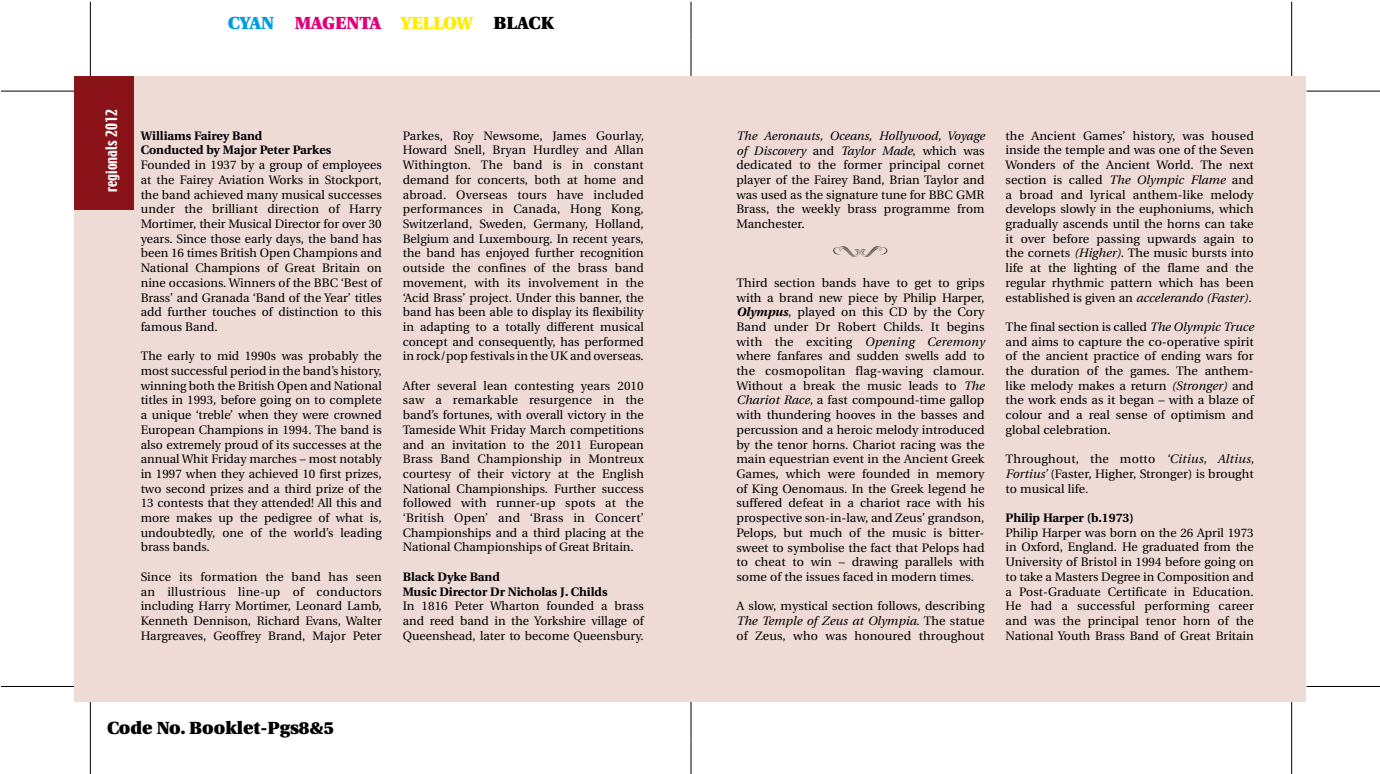
<style>
.page{position:relative;width:1380px;height:774px;background:#fff}
.page>*{position:absolute;margin:0;border:0;box-sizing:border-box;transform-origin:0 0}
.t1{font:900 17.5px "Utopia";color:#e2007a}
.t2{font:900 17.5px "Utopia";color:#000}
.t3{font:15.75px "Nymphette";color:#000}
.t4{font:14px "Techno";color:#fff}
.t5{font:12.25px/14.7px "Utopia";color:#000;text-align:justify}
.t6{font:700 12.25px/14.7px "Utopia";color:#000}
.s1{color:#009ee0}
.s2{color:#ffed00}
.s3{color:#000}
.s4{font-style:italic}
.s5{font-weight:700;font-style:italic}
</style>
<div class="page">
<hr style="left:90px;top:2px;width:1px;height:74px;background:#000">
<hr style="left:90px;top:701px;width:1px;height:73px;background:#000">
<hr style="left:1px;top:91px;width:74px;height:1px;background:#000">
<hr style="left:1px;top:686px;width:74px;height:1px;background:#000">
<svg style="left:690px;top:2px;width:1px;height:74px"></svg>
<svg style="left:690px;top:701px;width:1px;height:73px"></svg>
<hr style="left:1290px;top:2px;width:1px;height:74px;background:#000">
<hr style="left:1306px;top:91px;width:73px;height:1px;background:#000">
<hr style="left:1306px;top:686px;width:73px;height:1px;background:#000">
<hr style="left:1290px;top:701px;width:1px;height:73px;background:#000">
<div style="left:74px;top:76px;width:616px;height:625px;background:#eedbd6"></div>
<div style="left:690px;top:76px;width:615px;height:625px;background:#eedbd6"></div>
<div style="left:74px;top:76px;width:60px;height:134px;background:#891319"></div>
<h1 class="t1" style="left:228px;top:13px;width:327px"><span class="s1">CYAN</span> MAGENTA <span class="s2">YELLOW</span> <span class="s3">BLACK</span></h1>
<p class="t4" style="left:102px;top:192px;width:84px;rotate:-90deg">regionals 2012</p>
<p class="t6" style="left:141px;top:128px;width:192px">Williams Fairey Band<br>Conducted by Major Peter Parkes</p>
<p class="t5" style="left:141px;top:158px;width:242px">Founded in 1937 by a group of employees at the Fairey Aviation Works in Stockport, the band achieved many musical successes under the brilliant direction of Harry Mortimer, their Musical Director for over 30 years. Since those early days, the band has been 16 times British Open Champions and National Champions of Great Britain on nine occasions. Winners of the BBC ‘Best of Brass’ and Granada ‘Band of the Year’ titles add further touches of distinction to this famous Band.</p>
<p class="t5" style="left:141px;top:349px;width:242px">The early to mid 1990s was probably the most successful period in the band’s history, winning both the British Open and National titles in 1993, before going on to complete a unique ‘treble’ when they were crowned European Champions in 1994. The band is also extremely proud of its successes at the annual Whit Friday marches – most notably in 1997 when they achieved 10 first prizes, two second prizes and a third prize of the 13 contests that they attended! All this and more makes up the pedigree of what is, undoubtedly, one of the world’s leading brass bands.</p>
<p class="t5" style="left:141px;top:569px;width:243px">Since its formation the band has seen an illustrious line-up of conductors including Harry Mortimer, Leonard Lamb, Kenneth Dennison, Richard Evans, Walter Hargreaves, Geoffrey Brand, Major Peter</p>
<p class="t5" style="left:403px;top:128px;width:242px">Parkes, Roy Newsome, James Gourlay, Howard Snell, Bryan Hurdley and Allan Withington. The band is in constant demand for concerts, both at home and abroad. Overseas tours have included performances in Canada, Hong Kong, Switzerland, Sweden, Germany, Holland, Belgium and Luxembourg. In recent years, the band has enjoyed further recognition outside the confines of the brass band movement, with its involvement in the ‘Acid Brass’ project. Under this banner, the band has been able to display its flexibility in adapting to a totally different musical concept and consequently, has performed in rock/pop festivals in the UK and overseas.</p>
<p class="t5" style="left:403px;top:378px;width:242px">After several lean contesting years 2010 saw a remarkable resurgence in the band’s fortunes, with overall victory in the Tameside Whit Friday March competitions and an invitation to the 2011 European Brass Band Championship in Montreux courtesy of their victory at the English National Championships. Further success followed with runner-up spots at the ‘British Open’ and ‘Brass in Concert’ Championships and a third placing at the National Championships of Great Britain.</p>
<p class="t6" style="left:403px;top:569px;width:206px">Black Dyke Band<br>Music Director Dr Nicholas J. Childs</p>
<p class="t5" style="left:403px;top:599px;width:242px">In 1816 Peter Wharton founded a brass and reed band in the Yorkshire village of Queenshead, later to become Queensbury.</p>
<h1 class="t2" style="left:107px;top:717px;width:228px">Code No. Booklet-Pgs8&amp;5</h1>
<p class="t5" style="left:736px;top:129px;width:250px"><span class="s4">The Aeronauts, Oceans, Hollywood, Voyage of Discovery</span> and <span class="s4">Taylor Made</span>, which was dedicated to the former principal cornet player of the Fairey Band, Brian Taylor and was used as the signature tune for BBC GMR Brass, the weekly brass programme from Manchester.</p>
<p class="t3" style="left:833px;top:243px;width:56px">nm</p>
<p class="t5" style="left:736px;top:276px;width:250px">Third section bands have to get to grips with a brand new piece by Philip Harper, <span class="s5">Olympus</span>, played on this CD by the Cory Band under Dr Robert Childs. It begins with the exciting <span class="s4">Opening Ceremony </span>where fanfares and sudden swells add to the cosmopolitan flag-waving clamour.<br>Without a break the music leads to <span class="s4">The Chariot Race,</span> a fast compound-time gallop with thundering hooves in the basses and percussion and a heroic melody introduced by the tenor horns. Chariot racing was the main equestrian event in the Ancient Greek Games, which were founded in memory of King Oenomaus. In the Greek legend he suffered defeat in a chariot race with his prospective son-in-law, and Zeus’ grandson, Pelops, but much of the music is bitter&shy;sweet to symbolise the fact that Pelops had to cheat to win – drawing parallels with some of the issues faced in modern times.</p>
<p class="t5" style="left:736px;top:599px;width:249px">A slow, mystical section follows, describing <span class="s4">The Temple of Zeus at Olympia</span>. The statue of Zeus, who was honoured throughout</p>
<p class="t5" style="left:1005px;top:128px;width:250px">the Ancient Games’ history, was housed inside the temple and was one of the Seven Wonders of the Ancient World. The next section is called <span class="s4">The Olympic Flame</span> and a broad and lyrical anthem-like melody develops slowly in the euphoniums, which gradually ascends until the horns can take it over before passing upwards again to the cornets <span class="s4">(Higher)</span>. The music bursts into life at the lighting of the flame and the regular rhythmic pattern which has been established is given an <span class="s4">accelerando (Faster)</span>.</p>
<p class="t5" style="left:1005px;top:320px;width:250px">The final section is called <span class="s4">The Olympic Truce </span>and aims to capture the co-operative spirit of the ancient practice of ending wars for the duration of the games. The anthem&shy;like melody makes a return <span class="s4">(Stronger)</span> and the work ends as it began – with a blaze of colour and a real sense of optimism and global celebration.</p>
<p class="t5" style="left:1005px;top:452px;width:250px">Throughout, the motto <span class="s4">‘Citius, Altius, Fortius’</span> (Faster, Higher, Stronger) is brought to musical life.</p>
<p class="t6" style="left:1005px;top:511px;width:130px">Philip Harper (b.1973)</p>
<p class="t5" style="left:1005px;top:525px;width:250px">Philip Harper was born on the 26 April 1973 in Oxford, England. He graduated from the University of Bristol in 1994 before going on to take a Masters Degree in Composition and a Post-Graduate Certificate in Education.<br>He had a successful performing career and was the principal tenor horn of the National Youth Brass Band of Great Britain</p>
</div>
